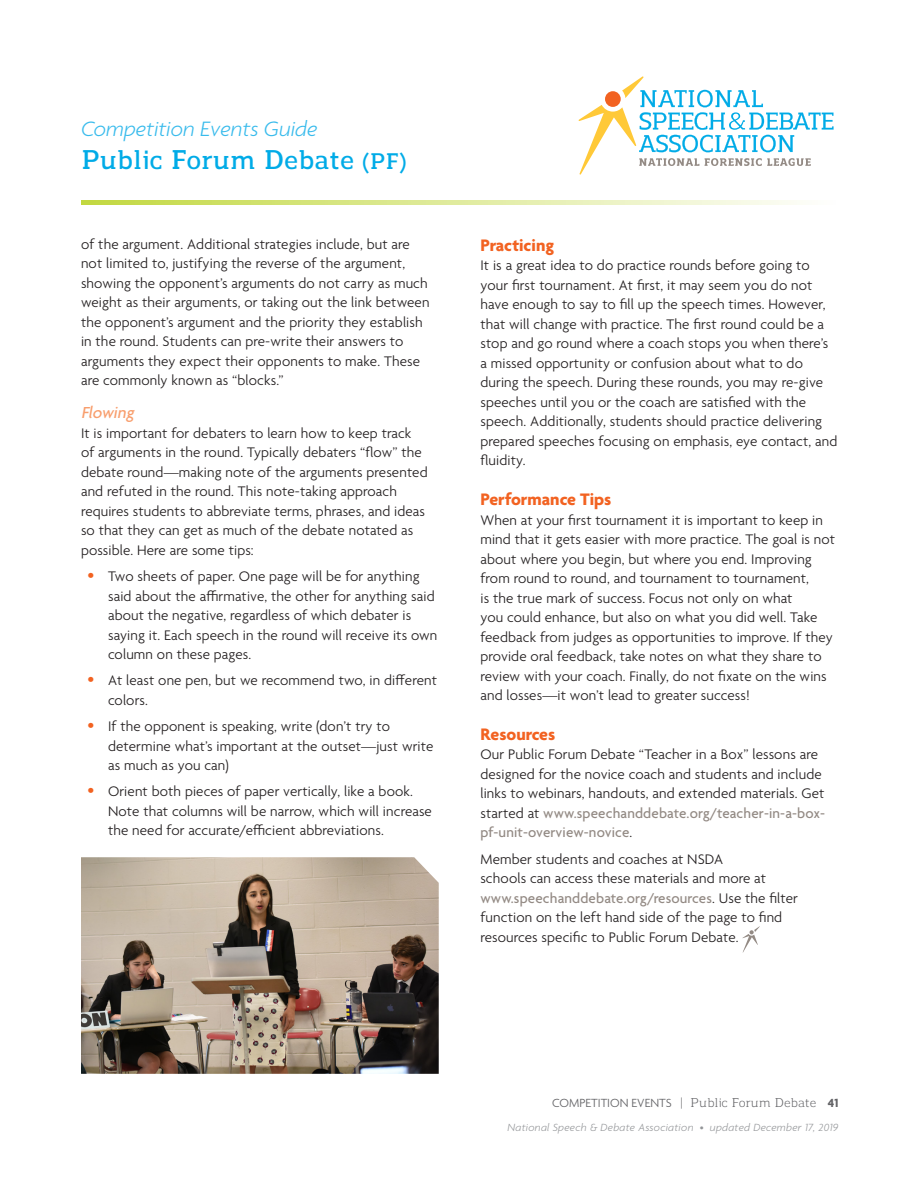
<style>
.page{position:relative;width:918px;height:1188px;background:#fff}
.page>*{position:absolute;margin:0;border:0;box-sizing:border-box;transform-origin:0 0}
.t1{font:600 27px "Regan Slab";color:#00abe7}
.t2{font:italic 300 22.5px "Agenda";color:#39bbec}
.t3{font:700 18px "Agenda";color:#f26221}
.t4{font:italic 500 17.25px "Agenda";color:#f89e6d}
.t5{font:300 15px/19.5px "Agenda";letter-spacing:.01em;color:#231f20}
.t6{font:12.75px "Regan Slab";letter-spacing:-.01em;color:#636366}
.t7{font:italic 300 11.25px "Agenda";letter-spacing:.025em;color:#939598}
.s1{font-size:22.5px}
.s2{font-family:"Times";font-weight:700;font-size:18px;color:#f26221}
.s3{font-weight:500;color:#938a84}
.s4{font-family:"Agenda";font-weight:300}
.s5{font-family:"Agenda";font-weight:700}
.s6{font-style:normal}
</style>
<div class="page">
<svg style="left:81px;top:200px;width:716px;height:5px;background:#deea99"></svg>
<svg style="left:579px;top:76px;width:255px;height:99px"></svg>
<svg style="left:742px;top:926px;width:18px;height:27px"></svg>
<img style="left:81px;top:857px;width:358px;height:217px">
<p class="t2" style="left:81px;top:115px;width:238px">Competition Events Guide</p>
<p class="t1" style="left:81px;top:139px;width:327px">Public Forum Debate <span class="s1">(PF)</span></p>
<p class="t5" style="left:81px;top:235px;width:350px">of the argument. Additional strategies include, but are not limited to, justifying the reverse of the argument, showing the opponent’s arguments do not carry as much weight as their arguments, or taking out the link between the opponent’s argument and the priority they establish in the round. Students can pre-write their answers to arguments they expect their opponents to make. These are commonly known as “blocks.”</p>
<p class="t4" style="left:81px;top:404px;width:58px">Flowing</p>
<p class="t5" style="left:81px;top:424px;width:348px">It is important for debaters to learn how to keep track of arguments in the round. Typically debaters “flow” the debate round—making note of the arguments presented and refuted in the round. This note-taking approach requires students to abbreviate terms, phrases, and ideas so that they can get as much of the debate notated as possible. Here are some tips:</p>
<p class="t5" style="left:108px;top:567px;width:331px;text-indent:-20px"><span class="s2">•</span> Two sheets of paper. One page will be for anything said about the affirmative, the other for anything said about the negative, regardless of which debater is saying it. Each speech in the round will receive its own column on these pages.</p>
<p class="t5" style="left:108px;top:672px;width:330px;text-indent:-20px"><span class="s2">•</span> At least one pen, but we recommend two, in different colors.</p>
<p class="t5" style="left:108px;top:717px;width:327px;text-indent:-20px"><span class="s2">•</span> If the opponent is speaking, write (don’t try to determine what’s important at the outset—just write as much as you can)</p>
<p class="t5" style="left:108px;top:783px;width:325px;text-indent:-20px"><span class="s2">•</span> Orient both pieces of paper vertically, like a book.<br>Note that columns will be narrow, which will increase the need for accurate/efficient abbreviations.</p>
<p class="t3" style="left:480px;top:236px;width:75px">Practicing</p>
<p class="t5" style="left:480px;top:257px;width:359px">It is a great idea to do practice rounds before going to your first tournament. At first, it may seem you do not have enough to say to fill up the speech times. However, that will change with practice. The first round could be a stop and go round where a coach stops you when there’s a missed opportunity or confusion about what to do during the speech. During these rounds, you may re-give speeches until you or the coach are satisfied with the speech. Additionally, students should practice delivering prepared speeches focusing on emphasis, eye contact, and fluidity.</p>
<p class="t3" style="left:480px;top:490px;width:132px">Performance Tips</p>
<p class="t5" style="left:480px;top:511px;width:356px">When at your first tournament it is important to keep in mind that it gets easier with more practice. The goal is not about where you begin, but where you end. Improving from round to round, and tournament to tournament,<br>is the true mark of success. Focus not only on what<br>you could enhance, but also on what you did well. Take feedback from judges as opportunities to improve. If they provide oral feedback, take notes on what they share to review with your coach. Finally, do not fixate on the wins and losses—it won’t lead to greater success!</p>
<p class="t3" style="left:480px;top:725px;width:76px">Resources</p>
<p class="t5" style="left:480px;top:746px;width:346px">Our Public Forum Debate “Teacher in a Box” lessons are designed for the novice coach and students and include links to webinars, handouts, and extended materials. Get started at <span class="s3">www.speechanddebate.org/teacher-in-a-box&shy;pf-unit-overview-novice</span>.</p>
<p class="t5" style="left:480px;top:850px;width:319px">Member students and coaches at NSDA<br>schools can access these materials and more at <span class="s3">www.speechanddebate.org/resources</span>. Use the filter function on the left hand side of the page to find resources specific to Public Forum Debate.</p>
<p class="t6" style="left:552px;top:1094px;width:288px"><span class="s4">COMPETITION EVENTS</span> | Public Forum Debate <span class="s5">41</span></p>
<p class="t7" style="left:508px;top:1121px;width:332px">National Speech &amp; Debate Association <span class="s6">•</span> updated December 17, 2019</p>
</div>
